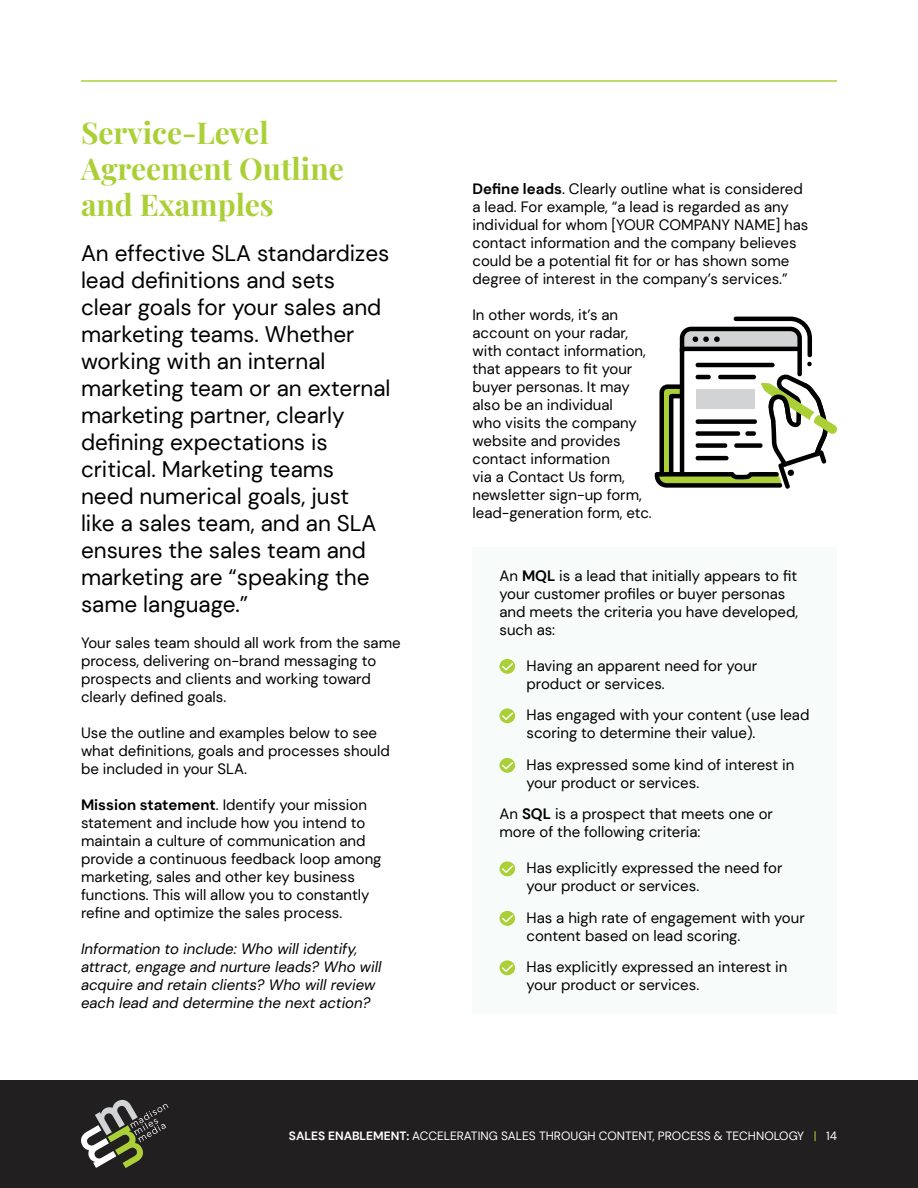
<style>
.page{position:relative;width:918px;height:1188px;background:#fff}
.page>*{position:absolute;margin:0;border:0;box-sizing:border-box;transform-origin:0 0}
.t1{font:700 30px/36px "Playfair Display";color:#abd037}
.t2{font:22.5px/27px "DM Sans";color:#000}
.t3{font:15px/18px "DM Sans";color:#000}
.t4{font:italic 15px/18px "DM Sans";color:#000}
.t5{font:12px "DM Sans";color:#fff}
.s1{font-weight:700}
.s2{color:#abd037}
</style>
<div class="page">
<div style="left:472px;top:548px;width:365px;height:466px;background:#f7fbfa"></div>
<svg style="left:500px;top:659px;width:15px;height:15px"></svg>
<svg style="left:500px;top:708px;width:15px;height:15px"></svg>
<svg style="left:500px;top:758px;width:15px;height:15px"></svg>
<svg style="left:500px;top:861px;width:15px;height:15px"></svg>
<svg style="left:500px;top:911px;width:15px;height:15px"></svg>
<svg style="left:500px;top:960px;width:15px;height:15px"></svg>
<svg style="left:655px;top:317px;width:182px;height:172px"></svg>
<div style="left:0;top:1080px;width:918px;height:108px;background:#211f20"></div>
<svg style="left:81px;top:1099px;width:87px;height:69px"></svg>
<hr style="left:81px;top:80px;width:756px;height:2px;background:#abd037">
<h1 class="t1" style="left:81px;top:112px;width:264px">Service-Level<br>Agreement Outline and Examples</h1>
<p class="t2" style="left:81px;top:240px;width:311px">An effective SLA standardizes lead definitions and sets clear goals for your sales and marketing teams. Whether working with an internal marketing team or an external marketing partner, clearly defining expectations is critical. Marketing teams need numerical goals, just<br>like a sales team, and an SLA ensures the sales team and marketing are “speaking the same language.”</p>
<p class="t3" style="left:81px;top:634px;width:321px">Your sales team should all work from the same process, delivering on-brand messaging to prospects and clients and working toward clearly defined goals.</p>
<p class="t3" style="left:81px;top:724px;width:310px">Use the outline and examples below to see what definitions, goals and processes should be included in your SLA.</p>
<p class="t3" style="left:81px;top:796px;width:302px"><span class="s1">Mission statement</span>. Identify your mission statement and include how you intend to maintain a culture of communication and provide a continuous feedback loop among marketing, sales and other key business functions. This will allow you to constantly refine and optimize the sales process.</p>
<p class="t4" style="left:81px;top:940px;width:302px">Information to include: Who will identify, attract, engage and nurture leads? Who will acquire and retain clients? Who will review each lead and determine the next action?</p>
<p class="t3" style="left:472px;top:179px;width:337px"><span class="s1">Define leads</span>. Clearly outline what is considered a lead. For example, “a lead is regarded as any individual for whom [YOUR COMPANY NAME] has contact information and the company believes could be a potential fit for or has shown some degree of interest in the company’s services.”</p>
<p class="t3" style="left:472px;top:305px;width:181px">In other words, it’s an account on your radar, with contact information, that appears to fit your buyer personas. It may also be an individual<br>who visits the company website and provides contact information<br>via a Contact Us form, newsletter sign-up form, lead-generation form, etc.</p>
<p class="t3" style="left:500px;top:567px;width:300px">An <span class="s1">MQL</span> is a lead that initially appears to fit your customer profiles or buyer personas and meets the criteria you have developed, such as:</p>
<p class="t3" style="left:526px;top:657px;width:232px">Having an apparent need for your product or services.</p>
<p class="t3" style="left:526px;top:706px;width:285px">Has engaged with your content (use lead scoring to determine their value).</p>
<p class="t3" style="left:526px;top:756px;width:269px">Has expressed some kind of interest in your product or services.</p>
<p class="t3" style="left:500px;top:805px;width:275px">An <span class="s1">SQL</span> is a prospect that meets one or more of the following criteria:</p>
<p class="t3" style="left:526px;top:859px;width:258px">Has explicitly expressed the need for your product or services.</p>
<p class="t3" style="left:526px;top:909px;width:280px">Has a high rate of engagement with your content based on lead scoring.</p>
<p class="t3" style="left:526px;top:958px;width:262px">Has explicitly expressed an interest in your product or services.</p>
<p class="t5" style="left:289px;top:1128px;width:550px"><span class="s1">SALES ENABLEMENT:</span> ACCELERATING SALES THROUGH CONTENT, PROCESS &amp; TECHNOLOGY <span class="s2">|</span> 14</p>
</div>
